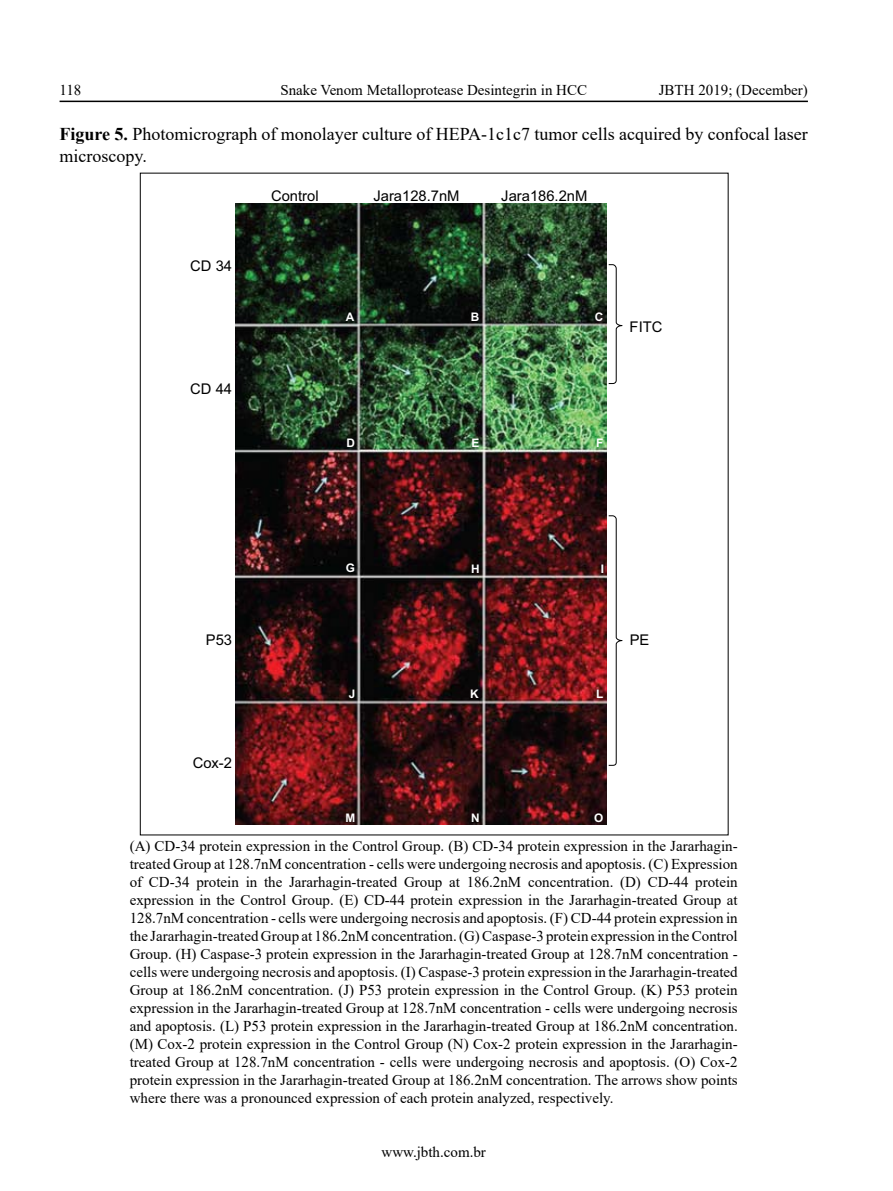
<style>
.page{position:relative;width:893px;height:1191px;background:#fff}
.page>*{position:absolute;margin:0;border:0;box-sizing:border-box;transform-origin:0 0}
.t1{font:18px/21.6px "Times New Roman";color:#000}
.t2{font:15px/18px "Times New Roman";color:#000;text-align:justify}
.t3{font:14.7px "Arial";color:#000}
.t4{font:700 11.85px "Arial";color:#fff}
.s1{font-weight:700}
</style>
<div class="page">
<hr style="left:60px;top:101px;width:748px;height:1px;background:#000">
<img style="left:236px;top:204px;width:370px;height:621px">
<svg style="left:608px;top:264px;width:15px;height:502px"></svg>
<p class="t2" style="left:60px;top:80px;width:23px">118</p>
<p class="t2" style="left:280px;top:81px;width:308px">Snake Venom Metalloprotease Desintegrin in HCC</p>
<p class="t2" style="left:659px;top:80px;width:151px">JBTH 2019; (December)</p>
<p class="t1" style="left:60px;top:123px;width:750px"><span class="s1">Figure 5.</span> Photomicrograph of monolayer culture of HEPA-1c1c7 tumor cells acquired by confocal laser microscopy.</p>
<p class="t3" style="left:190px;top:257px;width:43px">CD 34</p>
<p class="t3" style="left:190px;top:379px;width:43px">CD 44</p>
<p class="t3" style="left:271px;top:186px;width:49px">Control</p>
<p class="t3" style="left:373px;top:186px;width:88px">Jara128.7nM</p>
<p class="t3" style="left:501px;top:186px;width:88px">Jara186.2nM</p>
<p class="t4" style="left:346px;top:309px;width:10px">A</p>
<p class="t4" style="left:346px;top:435px;width:10px">D</p>
<p class="t4" style="left:471px;top:309px;width:10px">B</p>
<p class="t4" style="left:472px;top:435px;width:9px">E</p>
<p class="t4" style="left:595px;top:309px;width:10px">C</p>
<p class="t3" style="left:630px;top:317px;width:34px">FITC</p>
<p class="t4" style="left:596px;top:435px;width:9px">F</p>
<p class="t4" style="left:346px;top:560px;width:11px">G</p>
<p class="t4" style="left:471px;top:561px;width:10px">H</p>
<p class="t4" style="left:601px;top:561px;width:5px">I</p>
<p class="t3" style="left:206px;top:630px;width:28px">P53</p>
<p class="t3" style="left:630px;top:630px;width:21px">PE</p>
<p class="t3" style="left:193px;top:753px;width:41px">Cox-2</p>
<p class="t4" style="left:349px;top:686px;width:8px">J</p>
<p class="t4" style="left:345px;top:810px;width:11px">M</p>
<p class="t4" style="left:470px;top:686px;width:10px">K</p>
<p class="t4" style="left:471px;top:810px;width:10px">N</p>
<p class="t4" style="left:596px;top:686px;width:9px">L</p>
<p class="t4" style="left:594px;top:810px;width:11px">O</p>
<p class="t2" style="left:130px;top:836px;width:610px">(A) CD-34 protein expression in the Control Group. (B) CD-34 protein expression in the Jararhagin&shy;treated Group at 128.7nM concentration - cells were undergoing necrosis and apoptosis. (C) Expression of CD-34 protein in the Jararhagin-treated Group at 186.2nM concentration. (D) CD-44 protein expression in the Control Group. (E) CD-44 protein expression in the Jararhagin-treated Group at 128.7nM concentration - cells were undergoing necrosis and apoptosis. (F) CD-44 protein expression in the Jararhagin-treated Group at 186.2nM concentration. (G) Caspase-3 protein expression in the Control Group. (H) Caspase-3 protein expression in the Jararhagin-treated Group at 128.7nM concentration - cells were undergoing necrosis and apoptosis. (I) Caspase-3 protein expression in the Jararhagin-treated Group at 186.2nM concentration. (J) P53 protein expression in the Control Group. (K) P53 protein expression in the Jararhagin-treated Group at 128.7nM concentration - cells were undergoing necrosis and apoptosis. (L) P53 protein expression in the Jararhagin-treated Group at 186.2nM concentration. (M) Cox-2 protein expression in the Control Group (N) Cox-2 protein expression in the Jararhagin&shy;treated Group at 128.7nM concentration - cells were undergoing necrosis and apoptosis. (O) Cox-2 protein expression in the Jararhagin-treated Group at 186.2nM concentration. The arrows show points where there was a pronounced expression of each protein analyzed, respectively.</p>
<p class="t2" style="left:382px;top:1142px;width:106px">www.jbth.com.br</p>
</div>
